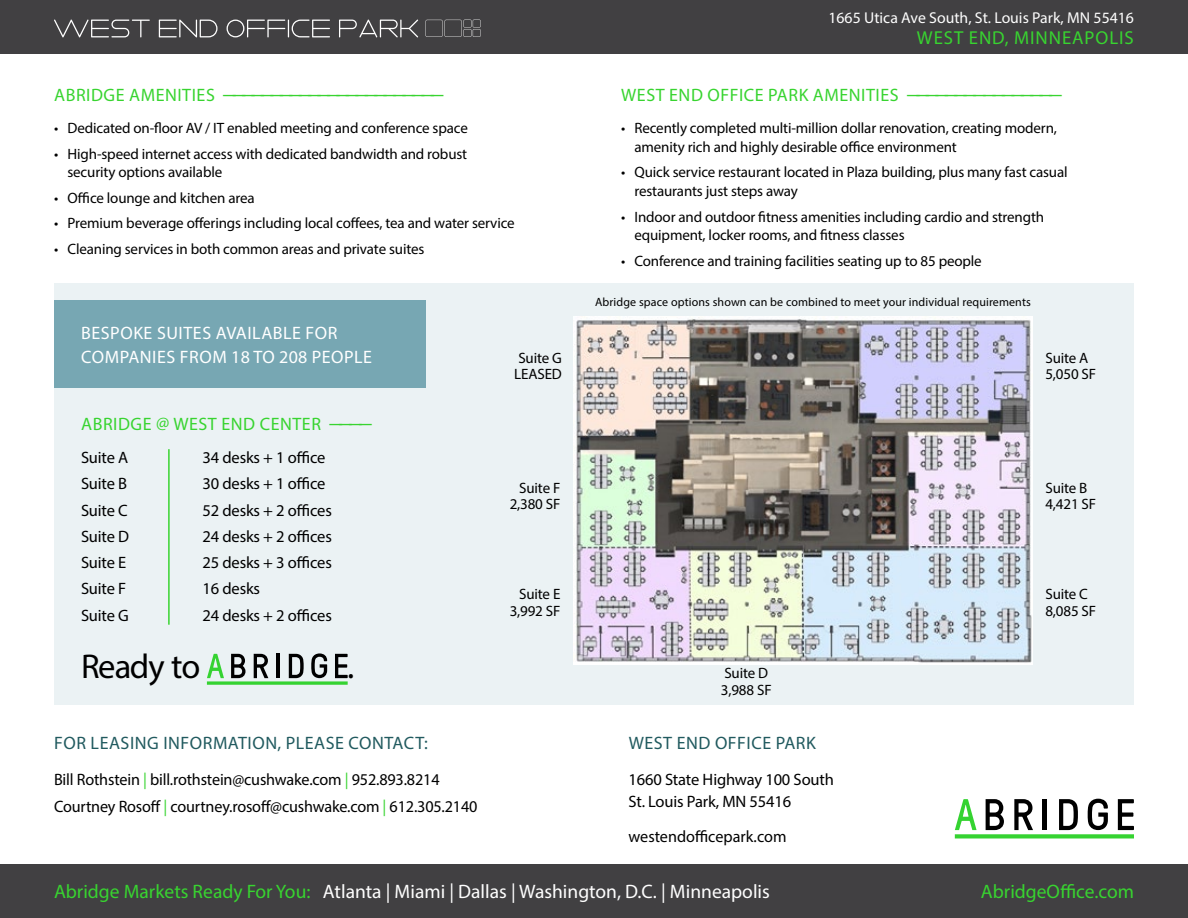
<style>
.page{position:relative;width:1188px;height:918px;background:#fff}
.page>*{position:absolute;margin:0;border:0;box-sizing:border-box;transform-origin:0 0}
.t1{font:34.5px "Myriad Pro";letter-spacing:-.04em;color:#000}
.t2{font:25.5px "Myriad Pro";color:#38d430}
.t3{font:19.5px "Myriad Pro";color:#fefefe}
.t4{font:19.5px "Myriad Pro";color:#38d430}
.t5{font:18.75px "Myriad Pro";letter-spacing:.05em;color:#38d430}
.t6{font:18px "Myriad Pro";letter-spacing:.03em;color:#38d430}
.t7{font:18px "Myriad Pro";letter-spacing:.03em;color:#215a5f}
.t8{font:18px/24px "Myriad Pro";letter-spacing:.03em;color:#fff}
.t9{font:16.5px/27.8px "Myriad Pro";letter-spacing:-.01em;color:#000}
.t10{font:15.75px "Myriad Pro";color:#fefefe}
.t11{font:15px/16.5px "Myriad Pro";letter-spacing:-.01em;color:#000}
.t12{font:12px "Myriad Pro";letter-spacing:.01em;color:#000}
.s1{color:#38d430}
</style>
<div class="page">
<svg style="left:955px;top:799px;width:179px;height:39px"></svg>
<div style="left:0;top:0;width:1188px;height:54px;background:#414042"></div>
<svg style="left:426px;top:20px;width:55px;height:17px"></svg>
<svg style="left:54px;top:20px;width:96px;height:17px"></svg>
<svg style="left:159px;top:20px;width:59px;height:17px"></svg>
<svg style="left:227px;top:20px;width:103px;height:17px"></svg>
<svg style="left:339px;top:20px;width:79px;height:17px"></svg>
<div style="left:0;top:864px;width:1188px;height:54px;background:#414042"></div>
<div style="left:54px;top:284px;width:1080px;height:421px;background:#ebf2f4"></div>
<svg style="left:207px;top:653px;width:141px;height:32px"></svg>
<hr style="left:168px;top:449px;width:2px;height:176px;background:#38d430">
<div style="left:54px;top:300px;width:371px;height:88px;background:#77a7b3"></div>
<img style="left:573px;top:317px;width:460px;height:347px">
<h2 class="t2" style="left:54px;top:68px;width:391px"><sub>A</sub> <sub>B</sub> <sub>R</sub> <sub>I</sub> <sub>D</sub> <sub>G</sub> <sub>E</sub> <sub>A</sub> <sub>M</sub> <sub>E</sub> <sub>N</sub> <sub>I</sub> <sub>T</sub> <sub>I</sub> <sub>E</sub> <sub>S</sub> _______________________</h2>
<p class="t11" style="left:54px;top:120px;width:415px">• Dedicated on-floor AV / IT enabled meeting and conference space</p>
<p class="t11" style="left:68px;top:144px;width:401px;line-height:18.8px;text-indent:-14px">• High-speed internet access with dedicated bandwidth and robust security options available</p>
<p class="t11" style="left:54px;top:189px;width:202px">• Office lounge and kitchen area</p>
<p class="t11" style="left:54px;top:215px;width:462px">• Premium beverage offerings including local coffees, tea and water service</p>
<p class="t11" style="left:54px;top:240px;width:372px">• Cleaning services in both common areas and private suites</p>
<p class="t10" style="left:828px;top:8px;width:307px">1665 Utica Ave South, St. Louis Park, MN 55416</p>
<p class="t5" style="left:917px;top:27px;width:218px">WEST END, MINNEAPOLIS</p>
<p class="t6" style="left:621px;top:84px;width:442px">WEST END OFFICE PARK AMENITIES <sup>________________</sup></p>
<p class="t11" style="left:634px;top:119px;width:424px;line-height:18.8px;text-indent:-14px">• Recently completed multi-million dollar renovation, creating modern, amenity rich and highly desirable office environment</p>
<p class="t11" style="left:634px;top:163px;width:435px;line-height:18.8px;text-indent:-14px">• Quick service restaurant located in Plaza building, plus many fast casual restaurants just steps away</p>
<p class="t11" style="left:634px;top:207px;width:411px;line-height:18.8px;text-indent:-14px">• Indoor and outdoor fitness amenities including cardio and strength equipment, locker rooms, and fitness classes</p>
<p class="t11" style="left:621px;top:252px;width:362px">• Conference and training facilities seating up to 85 people</p>
<p class="t12" style="left:595px;top:295px;width:437px">Abridge space options shown can be combined to meet your individual requirements</p>
<p class="t8" style="left:81px;top:321px;width:293px">BESPOKE SUITES AVAILABLE FOR<br>COMPANIES FROM 18 TO 208 PEOPLE</p>
<p class="t6" style="left:81px;top:413px;width:292px">ABRIDGE @ WEST END CENTER <sup>____</sup></p>
<p class="t9" style="left:81px;top:444px;width:49px">Suite A</p>
<p class="t9" style="left:203px;top:444px;width:125px">34 desks + 1 office</p>
<p class="t9" style="left:81px;top:470px;width:48px">Suite B</p>
<p class="t9" style="left:203px;top:470px;width:125px">30 desks + 1 office</p>
<p class="t9" style="left:81px;top:496px;width:48px">Suite C</p>
<p class="t9" style="left:203px;top:496px;width:131px">52 desks + 2 offices</p>
<p class="t9" style="left:81px;top:522px;width:50px">Suite D</p>
<p class="t9" style="left:203px;top:522px;width:131px">24 desks + 2 offices</p>
<p class="t9" style="left:81px;top:549px;width:47px">Suite E</p>
<p class="t9" style="left:203px;top:549px;width:131px">25 desks + 3 offices</p>
<p class="t9" style="left:81px;top:575px;width:47px">Suite F</p>
<p class="t9" style="left:203px;top:575px;width:59px">16 desks</p>
<p class="t9" style="left:81px;top:601px;width:49px">Suite G</p>
<p class="t9" style="left:203px;top:601px;width:131px">24 desks + 2 offices</p>
<h1 class="t1" style="left:81px;top:645px;width:121px">Ready to</h1>
<h1 class="t1" style="left:347px;top:645px;width:9px">.</h1>
<p class="t11" style="left:514px;top:349px;width:49px">Suite G<br>LEASED</p>
<p class="t11" style="left:1045px;top:349px;width:52px">Suite A<br>5,050 SF</p>
<p class="t11" style="left:510px;top:479px;width:52px;text-align:right">Suite F<br>2,380 SF</p>
<p class="t11" style="left:510px;top:586px;width:52px;text-align:right">Suite E<br>3,992 SF</p>
<p class="t11" style="left:721px;top:665px;width:52px">Suite D<br>3,988 SF</p>
<p class="t11" style="left:1045px;top:479px;width:52px">Suite B<br>4,421 SF</p>
<p class="t11" style="left:1045px;top:586px;width:52px">Suite C<br>8,085 SF</p>
<p class="t7" style="left:629px;top:731px;width:189px">WEST END OFFICE PARK</p>
<p class="t9" style="left:628px;top:767px;width:207px;line-height:22.5px">1660 State Highway 100 South<br>St. Louis Park, MN 55416</p>
<p class="t9" style="left:628px;top:822px;width:160px">westendofficepark.com</p>
<h3 class="t3" style="left:54px;top:879px;width:717px"><span class="s1">Abridge Markets Ready For You:</span> Atlanta | Miami | Dallas | Washington, D.C. | Minneapolis</h3>
<h3 class="t4" style="left:981px;top:879px;width:155px">AbridgeOffice.com</h3>
<p class="t7" style="left:54px;top:731px;width:375px">FOR LEASING INFORMATION, PLEASE CONTACT:</p>
<p class="t9" style="left:54px;top:765px;width:425px">Bill Rothstein <span class="s1">|</span> bill.rothstein@cushwake.com <span class="s1">|</span> 952.893.8214<br>Courtney Rosoff <span class="s1">|</span> courtney.rosoff@cushwake.com <span class="s1">|</span> 612.305.2140</p>
</div>
